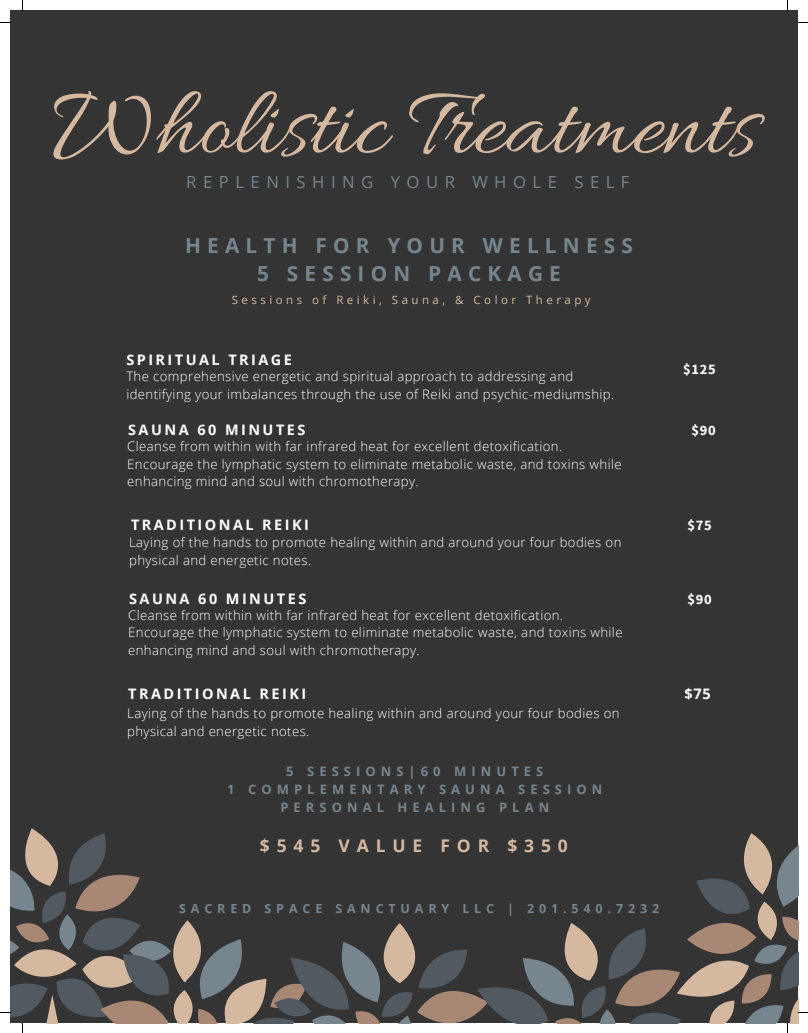
<style>
.page{position:relative;width:808px;height:1033px;background:#fff}
.page>*{position:absolute;margin:0;border:0;box-sizing:border-box;transform-origin:0 0}
.t1{font:100px "Allura";color:#d4b8a0}
.t2{font:700 20.75px/28.1px "Open Sans";letter-spacing:.3em;color:#77858e;text-align:center}
.t3{font:700 17.5px "Open Sans";letter-spacing:.39em;color:#d4b8a0}
.t4{font:16.62px "Open Sans";letter-spacing:.39em;color:#77858e}
.t5{font:700 14.5px "Open Sans";letter-spacing:.17em;color:#fff}
.t6{font:700 14.5px "Source Sans Pro";letter-spacing:.05em;color:#fff}
.t7{font:300 13.12px/17.8px "Open Sans";letter-spacing:.03em;color:#fff}
.t8{font:700 13px/17.8px "Open Sans";letter-spacing:.39em;color:#77858e;text-align:center}
.t9{font:700 12.5px "Open Sans";letter-spacing:.39em;color:#77858e}
.t10{font:11.5px "Open Sans";letter-spacing:.3em;color:#d4b8a0}
</style>
<div class="page">
<div style="left:10px;top:10px;width:788px;height:1013px;background:#343434"></div>
<svg style="left:0;top:828px;width:808px;height:205px"></svg>
<h1 class="t1" style="left:52px;top:70px;width:706px">Wholistic Treatments</h1>
<p class="t4" style="left:186px;top:170px;width:444px">REPLENISHING YOUR WHOLE SELF</p>
<h2 class="t2" style="left:185px;top:231px;width:449px">HEALTH FOR YOUR WELLNESS<br>5 SESSION PACKAGE</h2>
<p class="t10" style="left:232px;top:292px;width:360px">Sessions of Reiki, Sauna, &amp; Color Therapy</p>
<p class="t5" style="left:126px;top:350px;width:167px">SPIRITUAL TRIAGE</p>
<p class="t7" style="left:126px;top:367px;width:489px">The comprehensive energetic and spiritual approach to addressing and identifying your imbalances through the use of Reiki and psychic-mediumship.</p>
<p class="t5" style="left:128px;top:419px;width:179px">SAUNA 60 MINUTES</p>
<p class="t7" style="left:127px;top:437px;width:496px">Cleanse from within with far infrared heat for excellent detoxification.<br>Encourage the lymphatic system to eliminate metabolic waste, and toxins while enhancing mind and soul with chromotherapy.</p>
<p class="t5" style="left:131px;top:515px;width:179px">TRADITIONAL REIKI</p>
<p class="t7" style="left:129px;top:533px;width:494px">Laying of the hands to promote healing within and around your four bodies on physical and energetic notes.</p>
<p class="t6" style="left:683px;top:359px;width:34px">$125</p>
<p class="t6" style="left:691px;top:420px;width:26px">$90</p>
<p class="t6" style="left:687px;top:516px;width:26px">$75</p>
<p class="t5" style="left:129px;top:588px;width:179px">SAUNA 60 MINUTES</p>
<p class="t6" style="left:687px;top:589px;width:26px">$90</p>
<p class="t7" style="left:128px;top:605px;width:496px">Cleanse from within with far infrared heat for excellent detoxification.<br>Encourage the lymphatic system to eliminate metabolic waste, and toxins while enhancing mind and soul with chromotherapy.</p>
<p class="t5" style="left:128px;top:683px;width:179px">TRADITIONAL REIKI</p>
<p class="t5" style="left:684px;top:683px;width:28px">$75</p>
<p class="t7" style="left:127px;top:704px;width:494px">Laying of the hands to promote healing within and around your four bodies on physical and energetic notes.</p>
<p class="t8" style="left:227px;top:762px;width:376px">5 SESSIONS|60 MINUTES<br>1 COMPLEMENTARY SAUNA SESSION<br>PERSONAL HEALING PLAN</p>
<h3 class="t3" style="left:260px;top:833px;width:309px">$545 VALUE FOR $350</h3>
<p class="t9" style="left:179px;top:899px;width:481px">SACRED SPACE SANCTUARY LLC | 201.540.7232</p>
</div>
